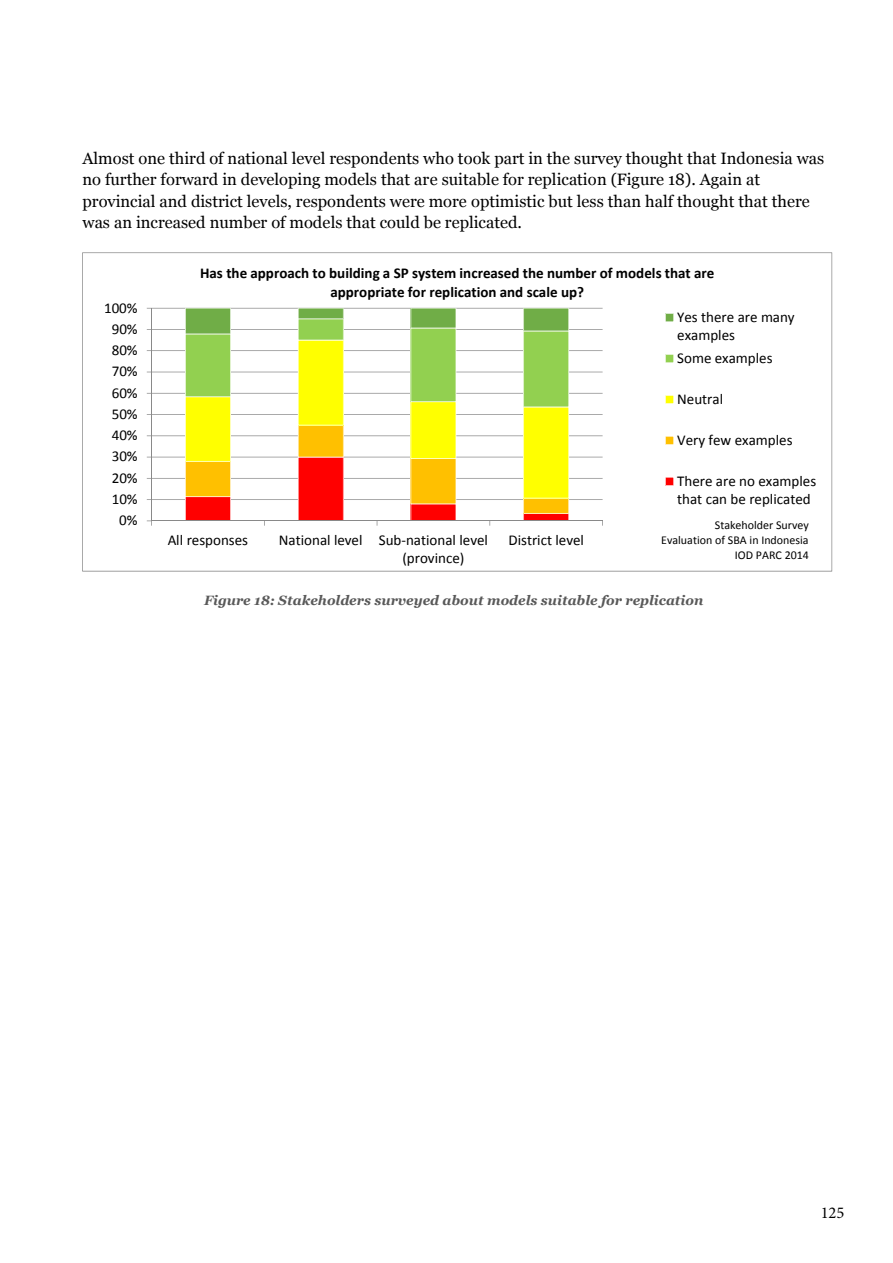
<style>
.page{position:relative;width:893px;height:1263px;background:#fff}
.page>*{position:absolute;margin:0;border:0;box-sizing:border-box;transform-origin:0 0}
.t1{font:16.5px/21.6px "Georgia";color:#000}
.t2{font:16.5px "Minion Pro";color:#000}
.t3{font:15px/18.3px "Calibri";color:#000}
.t4{font:700 15px/18.3px "Calibri";color:#000;text-align:center}
.t5{font:italic 700 13.5px "Georgia";color:#595959}
.t6{font:12px/14.7px "Calibri";color:#000;text-align:right}
</style>
<div class="page">
<svg style="left:82px;top:253px;width:750px;height:319px"></svg>
<p class="t1" style="left:83px;top:147px;width:743px">Almost one third of national level respondents who took part in the survey thought that Indonesia was no further forward in developing models that are suitable for replication (Figure 18). Again at provincial and district levels, respondents were more optimistic but less than half thought that there was an increased number of models that could be replicated.</p>
<p class="t3" style="left:104px;top:298px;width:35px">100%</p>
<p class="t3" style="left:112px;top:320px;width:27px">90%</p>
<p class="t3" style="left:112px;top:341px;width:27px">80%</p>
<p class="t3" style="left:112px;top:362px;width:27px">70%</p>
<p class="t3" style="left:112px;top:383px;width:27px">60%</p>
<p class="t3" style="left:112px;top:405px;width:27px">50%</p>
<p class="t3" style="left:112px;top:426px;width:27px">40%</p>
<p class="t3" style="left:112px;top:447px;width:27px">30%</p>
<p class="t3" style="left:112px;top:469px;width:27px">20%</p>
<p class="t3" style="left:112px;top:490px;width:27px">10%</p>
<p class="t3" style="left:119px;top:511px;width:20px">0%</p>
<p class="t4" style="left:200px;top:264px;width:516px">Has the approach to building a SP system increased the number of models that are appropriate for replication and scale up?</p>
<p class="t3" style="left:677px;top:308px;width:119px">Yes there are many examples</p>
<p class="t3" style="left:677px;top:349px;width:97px">Some examples</p>
<p class="t3" style="left:677px;top:390px;width:47px">Neutral</p>
<p class="t3" style="left:677px;top:431px;width:117px">Very few examples</p>
<p class="t3" style="left:677px;top:472px;width:140px">There are no examples that can be replicated</p>
<p class="t6" style="left:661px;top:518px;width:149px">Stakeholder Survey<br>Evaluation of SBA in Indonesia<br>IOD PARC 2014</p>
<p class="t3" style="left:168px;top:531px;width:82px">All responses</p>
<p class="t3" style="left:402px;top:531px;width:87px;text-indent:-124px">National level Sub‐national level (province)</p>
<p class="t3" style="left:508px;top:531px;width:77px">District level</p>
<p class="t5" style="left:204px;top:593px;width:501px">Figure 18: Stakeholders surveyed about models suitable for replication</p>
<p class="t2" style="left:821px;top:1201px;width:25px">125</p>
</div>
